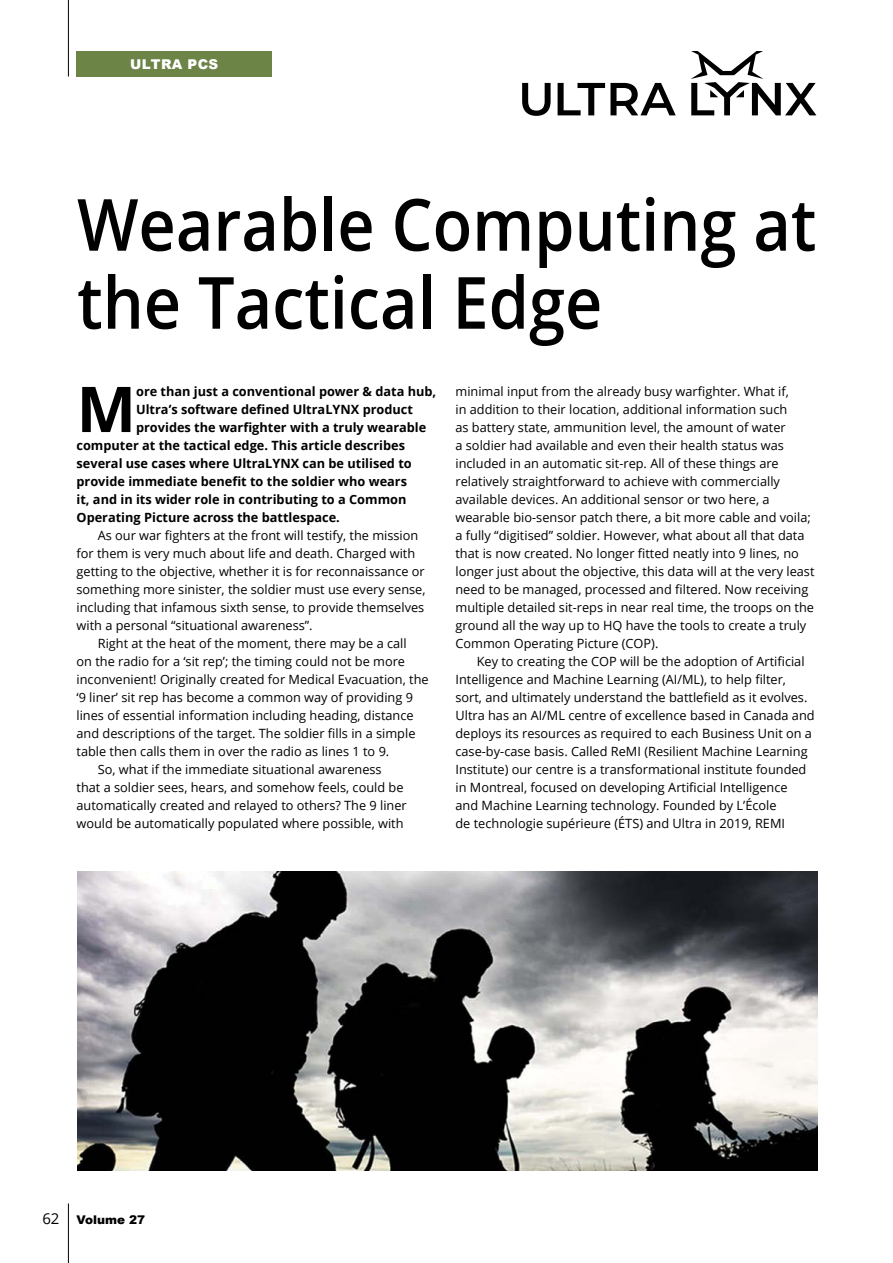
<style>
.page{position:relative;width:893px;height:1263px;background:#fff}
.page>*{position:absolute;margin:0;border:0;box-sizing:border-box;transform-origin:0 0}
.t1{font:600 72px/78px "Open Sans";color:#000;scale:.9 1}
.t2{font:700 63.15px "Open Sans";color:#000}
.t3{font:900 13.5px "Arial";letter-spacing:.035em;color:#fff}
.t4{font:12.75px/18px "Open Sans";color:#000}
.t5{font:700 12.75px "Open Sans";color:#000}
.t6{font:900 12px "Arial";color:#000}
.s1{font-family:"Open Sans";font-weight:400;font-size:15px}
</style>
<div class="page">
<hr style="left:68px;top:0;width:1px;height:77px;background:#000">
<hr style="left:68px;top:1203px;width:1px;height:60px;background:#000">
<div style="left:77px;top:51px;width:195px;height:26px;background:#6d8447"></div>
<svg style="left:522px;top:83px;width:29px;height:33px"></svg>
<svg style="left:558px;top:83px;width:118px;height:32px"></svg>
<svg style="left:691px;top:51px;width:125px;height:64px"></svg>
<img style="left:77px;top:871px;width:740px;height:299px">
<p class="t3" style="left:130px;top:54px;width:90px">ULTRA PCS</p>
<h1 class="t1" style="left:77px;top:184px;width:823px">Wearable Computing at the Tactical Edge</h1>
<h2 class="t2" style="left:77px;top:364px;width:61px">M</h2>
<p class="t5" style="left:136px;top:382px;width:302px">ore than just a conventional power &amp; data hub,</p>
<p class="t5" style="left:136px;top:400px;width:278px">Ultra’s software defined UltraLYNX product</p>
<p class="t5" style="left:136px;top:418px;width:292px">provides the warfighter with a truly wearable</p>
<p class="t5" style="left:77px;top:436px;width:330px">computer at the tactical edge. This article describes</p>
<p class="t5" style="left:77px;top:454px;width:337px">several use cases where UltraLYNX can be utilised to</p>
<p class="t5" style="left:77px;top:472px;width:332px">provide immediate benefit to the soldier who wears</p>
<p class="t5" style="left:77px;top:490px;width:331px">it, and in its wider role in contributing to a Common</p>
<p class="t5" style="left:77px;top:508px;width:265px">Operating Picture across the battlespace.</p>
<p class="t4" style="left:77px;top:526px;width:350px;text-indent:21px">As our war fighters at the front will testify, the mission for them is very much about life and death. Charged with getting to the objective, whether it is for reconnaissance or something more sinister, the soldier must use every sense, including that infamous sixth sense, to provide themselves with a personal “situational awareness”.</p>
<p class="t4" style="left:98px;top:634px;width:310px">Right at the heat of the moment, there may be a call</p>
<p class="t4" style="left:77px;top:652px;width:330px">on the radio for a ‘sit rep’; the timing could not be more</p>
<p class="t4" style="left:77px;top:670px;width:354px">inconvenient! Originally created for Medical Evacuation, the</p>
<p class="t4" style="left:77px;top:688px;width:338px">‘9 liner’ sit rep has become a common way of providing 9</p>
<p class="t4" style="left:77px;top:706px;width:339px">lines of essential information including heading, distance</p>
<p class="t4" style="left:77px;top:724px;width:340px">and descriptions of the target. The soldier fills in a simple</p>
<p class="t4" style="left:77px;top:742px;width:314px">table then calls them in over the radio as lines 1 to 9.</p>
<p class="t4" style="left:98px;top:760px;width:285px">So, what if the immediate situational awareness</p>
<p class="t4" style="left:77px;top:778px;width:328px">that a soldier sees, hears, and somehow feels, could be</p>
<p class="t4" style="left:77px;top:796px;width:332px">automatically created and relayed to others? The 9 liner</p>
<p class="t4" style="left:77px;top:814px;width:329px">would be automatically populated where possible, with</p>
<p class="t4" style="left:455px;top:382px;width:360px">minimal input from the already busy warfighter. What if,<br>in addition to their location, additional information such<br>as battery state, ammunition level, the amount of water<br>a soldier had available and even their health status was included in an automatic sit-rep. All of these things are relatively straightforward to achieve with commercially available devices. An additional sensor or two here, a wearable bio-sensor patch there, a bit more cable and voila; a fully “digitised” soldier. However, what about all that data that is now created. No longer fitted neatly into 9 lines, no longer just about the objective, this data will at the very least need to be managed, processed and filtered. Now receiving multiple detailed sit-reps in near real time, the troops on the ground all the way up to HQ have the tools to create a truly Common Operating Picture (COP).</p>
<p class="t4" style="left:455px;top:652px;width:361px;text-indent:21px">Key to creating the COP will be the adoption of Artificial Intelligence and Machine Learning (AI/ML), to help filter, sort, and ultimately understand the battlefield as it evolves.<br>Ultra has an AI/ML centre of excellence based in Canada and deploys its resources as required to each Business Unit on a case-by-case basis. Called ReMI (Resilient Machine Learning Institute) our centre is a transformational institute founded in Montreal, focused on developing Artificial Intelligence<br>and Machine Learning technology. Founded by L’École<br>de technologie supérieure (ÉTS) and Ultra in 2019, REMI</p>
<p class="t6" style="left:42px;top:1211px;width:104px"><span class="s1">62</span> Volume 27</p>
</div>
